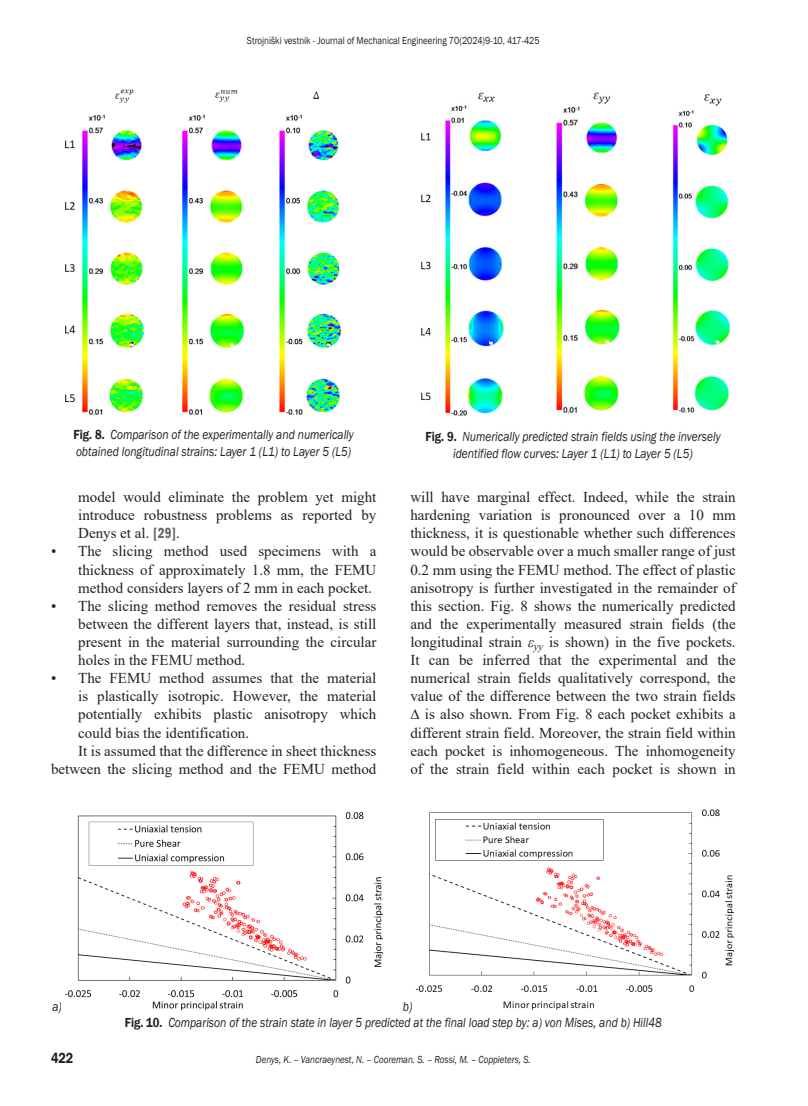
<style>
.page{position:relative;width:808px;height:1106px;background:#fff}
.page>*{position:absolute;margin:0;border:0;box-sizing:border-box;transform-origin:0 0}
.Normal_Crtica{font:15px/18.1px "Times New Roman";color:#231f20;text-align:justify}
.t1{font:600 15px "Franklin Gothic";color:#231f20;scale:.85 1}
.Normal_Figure{font:italic 13.5px/16.2px "Franklin Gothic";color:#231f20;scale:.85 1}
.t2{font:10.5px "Franklin Gothic";color:#231f20;scale:.85 1}
.t3{font:italic 10.5px "Franklin Gothic";color:#231f20;scale:.85 1}
.s1{font-weight:600;font-style:normal}
.s2{font-family:"Franklin Gothic";font-weight:600;font-stretch:condensed;color:#636366}
.s3{font-style:italic}
</style>
<div class="page">
<img style="left:65px;top:89px;width:276px;height:326px">
<img style="left:421px;top:92px;width:310px;height:324px">
<img style="left:65px;top:812px;width:318px;height:199px">
<img style="left:415px;top:809px;width:319px;height:201px">
<p class="t2" style="left:247px;top:33px;width:346px">Strojniški vestnik - Journal of Mechanical Engineering 70(2024)9-10, 417-425</p>
<p class="Normal_Figure" style="left:74px;top:427px;width:331px"><span class="s1">Fig. 8.</span> Comparison of the experimentally and numerically obtained longitudinal strains: Layer 1 (L1) to Layer 5 (L5)</p>
<p class="Normal_Figure" style="left:425px;top:429px;width:349px;text-align:center"><span class="s1">Fig. 9.</span> Numerically predicted strain fields using the inversely identified flow curves: Layer 1 (L1) to Layer 5 (L5)</p>
<p class="Normal_Crtica" style="left:78px;top:487px;width:300px">model would eliminate the problem yet might introduce robustness problems as reported by Denys et al. <span class="s2">[29]</span>.</p>
<p class="Normal_Crtica" style="left:78px;top:542px;width:300px;text-indent:-27px">• The slicing method used specimens with a thickness of approximately 1.8 mm, the FEMU method considers layers of 2 mm in each pocket.</p>
<p class="Normal_Crtica" style="left:78px;top:596px;width:300px;text-indent:-27px">• The slicing method removes the residual stress between the different layers that, instead, is still present in the material surrounding the circular holes in the FEMU method.</p>
<p class="Normal_Crtica" style="left:78px;top:668px;width:300px;text-indent:-27px">• The FEMU method assumes that the material is plastically isotropic. However, the material potentially exhibits plastic anisotropy which could bias the identification.</p>
<p class="Normal_Crtica" style="left:51px;top:741px;width:327px;text-align:right">It is assumed that the difference in sheet thickness between the slicing method and the FEMU method</p>
<p class="Normal_Crtica" style="left:410px;top:487px;width:327px">will have marginal effect. Indeed, while the strain hardening variation is pronounced over a 10 mm thickness, it is questionable whether such differences would be observable over a much smaller range of just 0.2 mm using the FEMU method. The effect of plastic anisotropy is further investigated in the remainder of this section. Fig. 8 shows the numerically predicted and the experimentally measured strain fields (the longitudinal strain <span class="s3">ε</span><sub>yy</sub> is shown) in the five pockets.<br>It can be inferred that the experimental and the numerical strain fields qualitatively correspond, the value of the difference between the two strain fields ∆ is also shown. From Fig. 8 each pocket exhibits a different strain field. Moreover, the strain field within each pocket is inhomogeneous. The inhomogeneity of the strain field within each pocket is shown in</p>
<p class="Normal_Figure" style="left:52px;top:998px;width:13px">a)</p>
<p class="Normal_Figure" style="left:403px;top:998px;width:13px">b)</p>
<p class="Normal_Figure" style="left:125px;top:1015px;width:634px"><span class="s1">Fig. 10.</span> Comparison of the strain state in layer 5 predicted at the final load step by: a) von Mises, and b) Hill48</p>
<p class="t1" style="left:51px;top:1049px;width:28px">422</p>
<p class="t3" style="left:256px;top:1053px;width:325px">Denys, K. – Vancraeynest, N. – Cooreman. S. – Rossi, M. – Coppieters, S.</p>
</div>
